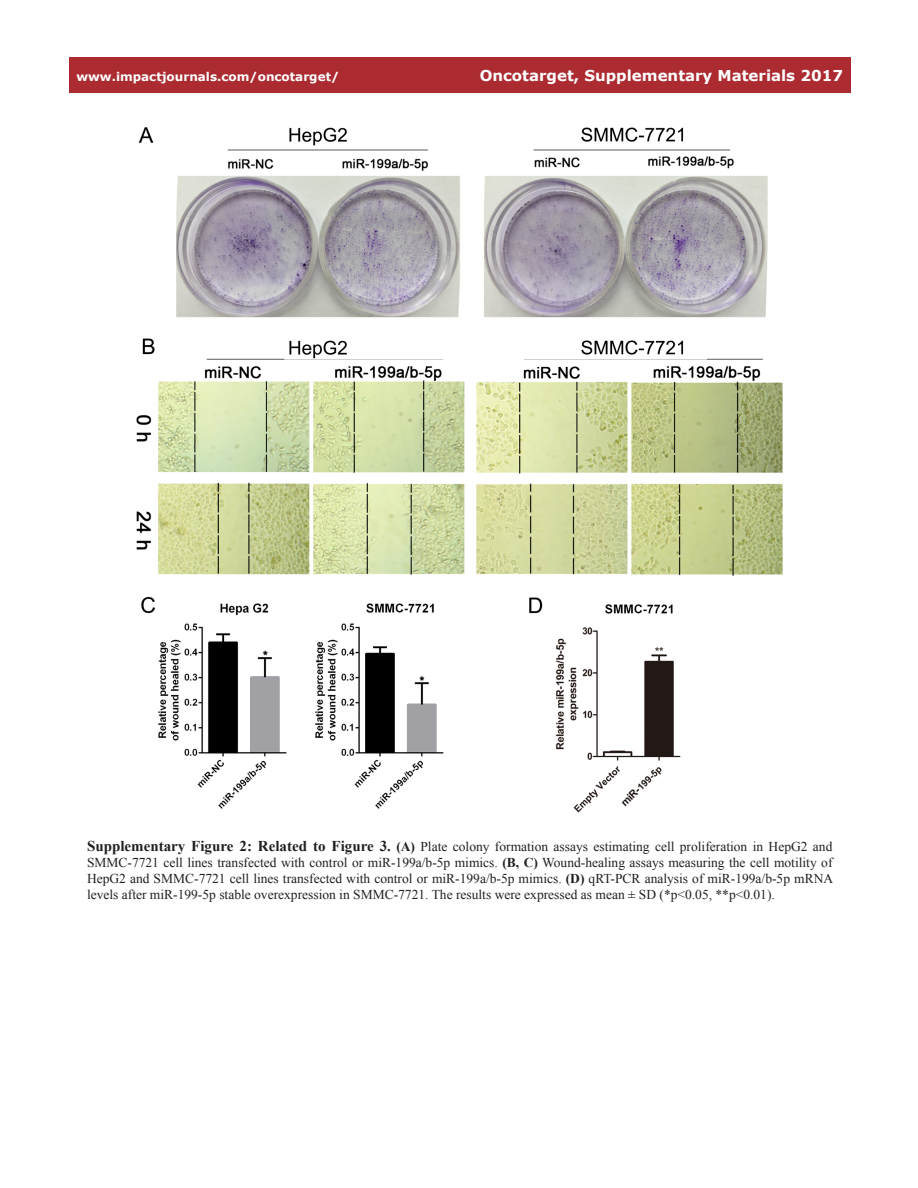
<style>
.page{position:relative;width:918px;height:1188px;background:#fff}
.page>*{position:absolute;margin:0;border:0;box-sizing:border-box;transform-origin:0 0}
.t1{font:700 15px "Verdana";color:#fff}
.figuretext{font:13.5px/16.2px "Times New Roman";color:#231f20;text-align:justify}
.t2{font:700 12px "Verdana";color:#fff}
.s1{font-weight:700;font-size:15px}
.s2{font-weight:700}
</style>
<div class="page">
<div style="left:69px;top:57px;width:781px;height:36px;background:#ac2b31"></div>
<img style="left:136px;top:127px;width:647px;height:686px">
<p class="t2" style="left:76px;top:68px;width:264px">www.impactjournals.com/oncotarget/</p>
<p class="t1" style="left:480px;top:65px;width:365px">Oncotarget, Supplementary Materials 2017</p>
<p class="figuretext" style="left:87px;top:838px;width:748px"><span class="s1">Supplementary Figure 2: Related to Figure 3.</span> <span class="s2">(A)</span> Plate colony formation assays estimating cell proliferation in HepG2 and SMMC-7721 cell lines transfected with control or miR-199a/b-5p mimics. <span class="s2">(B, C)</span> Wound-healing assays measuring the cell motility of HepG2 and SMMC-7721 cell lines transfected with control or miR-199a/b-5p mimics. <span class="s2">(D)</span> qRT-PCR analysis of miR-199a/b-5p mRNA levels after miR-199-5p stable overexpression in SMMC-7721. The results were expressed as mean ± SD (*p&lt;0.05, **p&lt;0.01).</p>
</div>
